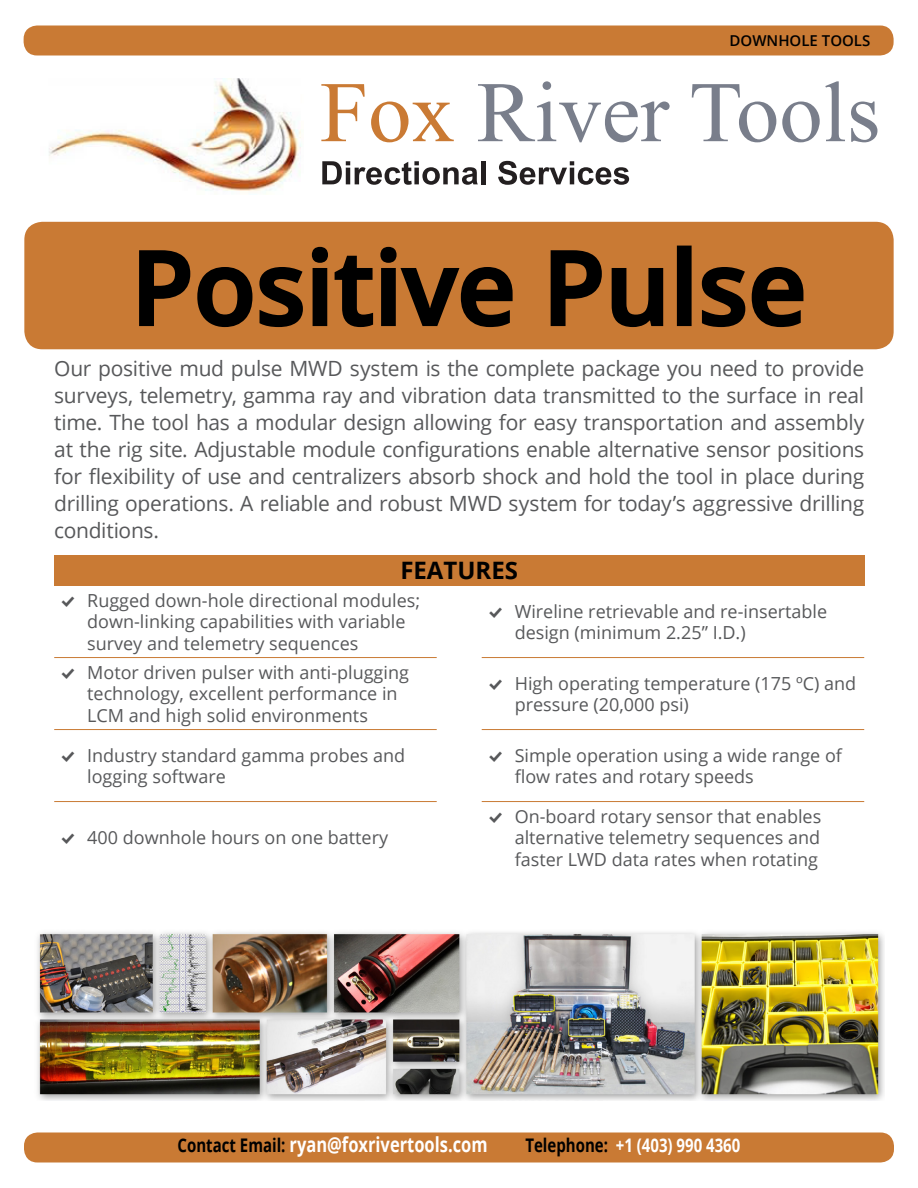
<style>
.page{position:relative;width:918px;height:1188px;background:#fff}
.page>*{position:absolute;margin:0;border:0;box-sizing:border-box;transform-origin:0 0}
.t1{font:600 102px "Open Sans";color:#000}
.t2{font:700 24px "Open Sans";color:#000}
.t3{font:21px/27px "Open Sans";letter-spacing:-.015em;color:#57585a;text-align:justify}
.t4{font:700 20.7px "Open Sans";color:#fff;scale:.8 1}
.t5{font:700 18.75px "Open Sans";color:#fff;scale:.8 1}
.t6{font:18px/21.6px "Open Sans";color:#57585a}
.t7{font:600 15px "Open Sans";color:#000}
.s1{font-family:"Modern Pictograms"}
.s2{font-size:18.75px;color:#000}
.s3{color:#000}
</style>
<div class="page">
<div style="left:24px;top:222px;width:870px;height:127px;background:#c97a34;border-radius:18px"></div>
<svg style="left:139px;top:250px;width:164px;height:78px"></svg>
<svg style="left:311px;top:246px;width:202px;height:82px"></svg>
<svg style="left:550px;top:250px;width:52px;height:77px"></svg>
<svg style="left:611px;top:268px;width:53px;height:60px"></svg>
<div style="left:677px;top:246px;width:15px;height:80px;border:3px solid #000"></div>
<svg style="left:701px;top:267px;width:103px;height:61px"></svg>
<img style="left:37px;top:932px;width:847px;height:169px">
<div style="left:54px;top:555px;width:810px;height:30px;background:#c97a34"></div>
<hr style="left:54px;top:657px;width:383px;height:1px;background:#c97a34">
<hr style="left:482px;top:657px;width:382px;height:1px;background:#c97a34">
<hr style="left:54px;top:729px;width:383px;height:1px;background:#c97a34">
<hr style="left:482px;top:729px;width:382px;height:1px;background:#c97a34">
<hr style="left:54px;top:801px;width:383px;height:1px;background:#c97a34">
<hr style="left:482px;top:801px;width:382px;height:1px;background:#c97a34">
<div style="left:24px;top:26px;width:870px;height:30px;background:#c97a34;border-radius:14px"></div>
<div style="left:24px;top:1132px;width:870px;height:30px;background:#c97a34;border-radius:14px"></div>
<svg style="left:321px;top:84px;width:44px;height:57px"></svg>
<svg style="left:371px;top:102px;width:83px;height:40px"></svg>
<svg style="left:478px;top:81px;width:192px;height:61px"></svg>
<svg style="left:692px;top:84px;width:84px;height:58px"></svg>
<svg style="left:782px;top:81px;width:63px;height:61px"></svg>
<svg style="left:851px;top:102px;width:26px;height:40px"></svg>
<svg style="left:322px;top:161px;width:156px;height:24px"></svg>
<div style="left:481px;top:161px;width:5px;height:23px;background:#231f20"></div>
<svg style="left:498px;top:161px;width:131px;height:24px"></svg>
<img style="left:49px;top:78px;width:252px;height:114px">
<p class="t7" style="left:730px;top:31px;width:142px">DOWNHOLE TOOLS</p>
<p class="t1" style="left:131px;top:218px;width:677px">Positive Pulse</p>
<p class="t3" style="left:54px;top:354px;width:812px">Our positive mud pulse MWD system is the complete package you need to provide surveys, telemetry, gamma ray and vibration data transmitted to the surface in real time. The tool has a modular design allowing for easy transportation and assembly at the rig site. Adjustable module configurations enable alternative sensor positions for flexibility of use and centralizers absorb shock and hold the tool in place during drilling operations. A reliable and robust MWD system for today’s aggressive drilling conditions.</p>
<p class="t2" style="left:400px;top:554px;width:119px">FEATURES</p>
<p class="t6" style="left:87px;top:589px;width:335px;text-indent:-27px"><span class="s1">%</span> Rugged down-hole directional modules; down-linking capabilities with variable survey and telemetry sequences</p>
<p class="t6" style="left:515px;top:600px;width:314px;text-indent:-27px"><span class="s1">%</span> Wireline retrievable and re-insertable design (minimum 2.25” I.D.)</p>
<p class="t6" style="left:87px;top:661px;width:323px;text-indent:-27px"><span class="s1">%</span> Motor driven pulser with anti-plugging technology, excellent performance in<br>LCM and high solid environments</p>
<p class="t6" style="left:515px;top:672px;width:343px;text-indent:-27px"><span class="s1">%</span> High operating temperature (175 ºC) and pressure (20,000 psi)</p>
<p class="t6" style="left:87px;top:744px;width:320px;text-indent:-27px"><span class="s1">%</span> Industry standard gamma probes and logging software</p>
<p class="t6" style="left:515px;top:744px;width:329px;text-indent:-27px"><span class="s1">%</span> Simple operation using a wide range of flow rates and rotary speeds</p>
<p class="t6" style="left:60px;top:827px;width:329px"><span class="s1">%</span> 400 downhole hours on one battery</p>
<p class="t6" style="left:515px;top:805px;width:308px;text-align:justify;text-indent:-27px"><span class="s1">%</span> On-board rotary sensor that enables alternative telemetry sequences and faster LWD data rates when rotating</p>
<p class="t4" style="left:178px;top:1130px;width:389px"><span class="s2">Contact Email:</span> ryan@foxrivertools.com</p>
<p class="t5" style="left:525px;top:1132px;width:270px"><span class="s3">Telephone:</span> +1 (403) 990 4360</p>
</div>
